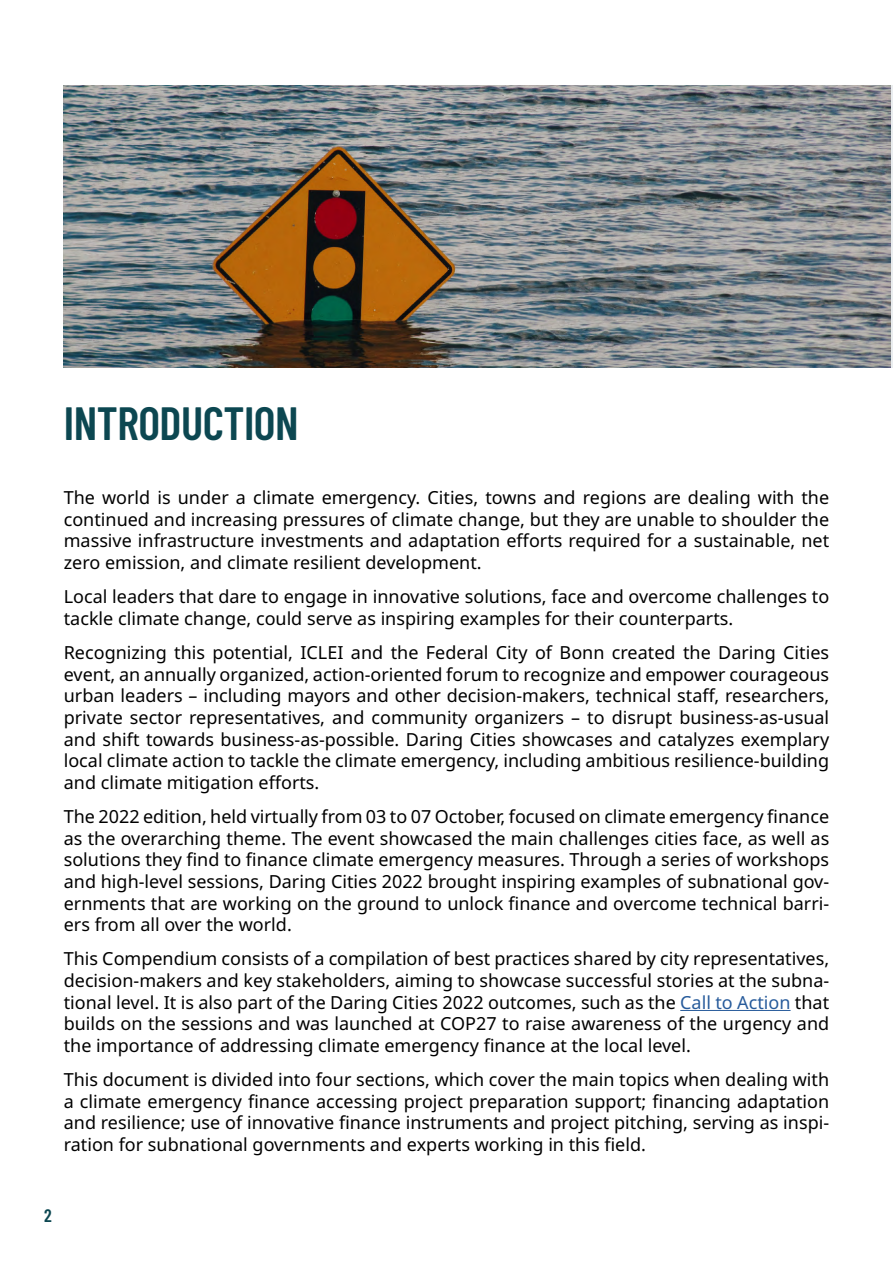
<style>
.page{position:relative;width:893px;height:1263px;background:#fff}
.page>*{position:absolute;margin:0;border:0;box-sizing:border-box;transform-origin:0 0}
.t1{font:600 46.5px "Barlow Condensed";letter-spacing:-.01em;color:#0c4751}
.t2{font:18px/21.6px "Noto Sans";color:#000;text-align:justify}
.t3{font:600 18px "Barlow Condensed";color:#0c4751}
.s1{color:#275b9b}
</style>
<div class="page">
<hr style="left:680px;top:1010px;width:111px;height:1px;background:#275b9b">
<img style="left:64px;top:85px;width:827px;height:283px">
<h1 class="t1" style="left:64px;top:390px;width:237px">INTRODUCTION</h1>
<p class="t2" style="left:64px;top:487px;width:767px">The world is under a climate emergency. Cities, towns and regions are dealing with the continued and increasing pressures of climate change, but they are unable to shoulder the massive infrastructure investments and adaptation efforts required for a sustainable, net zero emission, and climate resilient development.</p>
<p class="t2" style="left:64px;top:586px;width:767px">Local leaders that dare to engage in innovative solutions, face and overcome challenges to tackle climate change, could serve as inspiring examples for their counterparts.</p>
<p class="t2" style="left:64px;top:642px;width:767px">Recognizing this potential, ICLEI and the Federal City of Bonn created the Daring Cities event, an annually organized, action-oriented forum to recognize and empower courageous urban leaders – including mayors and other decision-makers, technical staff, researchers, private sector representatives, and community organizers – to disrupt business-as-usual and shift towards business-as-possible. Daring Cities showcases and catalyzes exemplary local climate action to tackle the climate emergency, including ambitious resilience-building and climate mitigation efforts.</p>
<p class="t2" style="left:64px;top:806px;width:767px">The 2022 edition, held virtually from 03 to 07 October, focused on climate emergency finance as the overarching theme. The event showcased the main challenges cities face, as well as solutions they find to finance climate emergency measures. Through a series of workshops and high-level sessions, Daring Cities 2022 brought inspiring examples of subnational gov&shy;ernments that are working on the ground to unlock finance and overcome technical barri&shy;ers from all over the world.</p>
<p class="t2" style="left:64px;top:948px;width:767px">This Compendium consists of a compilation of best practices shared by city representatives, decision-makers and key stakeholders, aiming to showcase successful stories at the subna&shy;tional level. It is also part of the Daring Cities 2022 outcomes, such as the <span class="s1">Call to Action</span> that builds on the sessions and was launched at COP27 to raise awareness of the urgency and the importance of addressing climate emergency finance at the local level.</p>
<p class="t2" style="left:64px;top:1069px;width:767px">This document is divided into four sections, which cover the main topics when dealing with a climate emergency finance accessing project preparation support; financing adaptation and resilience; use of innovative finance instruments and project pitching, serving as inspi&shy;ration for subnational governments and experts working in this field.</p>
<p class="t3" style="left:44px;top:1202px;width:9px">2</p>
</div>
